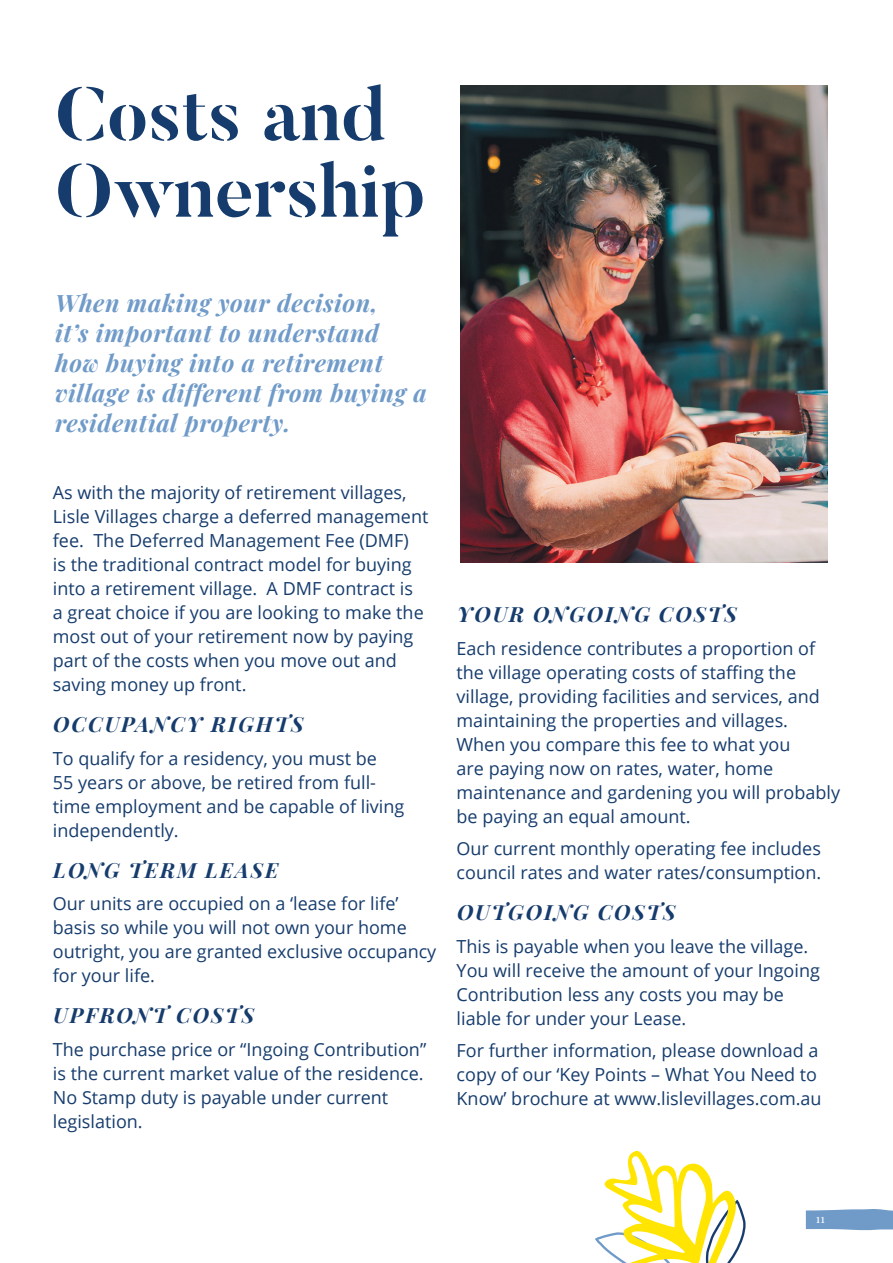
<style>
.page{position:relative;width:893px;height:1263px;background:#fff}
.page>*{position:absolute;margin:0;border:0;box-sizing:border-box;transform-origin:0 0}
.t1{font:700 75px/76.5px "Butler Stencil";color:#163c6d}
.t2{font:italic 24px/30px "Playfair Display";letter-spacing:.025em;color:#709bc9}
.t3{font:italic 21px "Playfair Display";letter-spacing:.095em;color:#163c6d}
.t4{font:18px/24px "Open Sans";color:#163c6d}
.t5{font:12px "Playfair Display";color:#fff}
</style>
<div class="page">
<img style="left:461px;top:85px;width:367px;height:478px">
<svg style="left:806px;top:1209px;width:87px;height:22px;background:#7fa5ce"></svg>
<svg style="left:595px;top:1151px;width:151px;height:112px"></svg>
<p class="t1" style="left:55px;top:77px;width:372px">Costs and<br>Ownership</p>
<p class="t2" style="left:55px;top:286px;width:373px">When making your decision,<br>it’s important to understand how buying into a retirement village is different from buying a residential property.</p>
<p class="t4" style="left:53px;top:480px;width:377px">As with the majority of retirement villages, Lisle Villages charge a deferred management fee. The Deferred Management Fee (DMF)<br>is the traditional contract model for buying into a retirement village. A DMF contract is<br>a great choice if you are looking to make the most out of your retirement now by paying part of the costs when you move out and saving money up front.</p>
<p class="t3" style="left:53px;top:708px;width:252px">OCCUPANCY RIGHTS</p>
<p class="t4" style="left:53px;top:746px;width:353px">To qualify for a residency, you must be<br>55 years or above, be retired from full&shy;time employment and be capable of living independently.</p>
<p class="t3" style="left:53px;top:854px;width:226px">LONG TERM LEASE</p>
<p class="t4" style="left:53px;top:891px;width:385px">Our units are occupied on a ‘lease for life’ basis so while you will not own your home outright, you are granted exclusive occupancy for your life.</p>
<p class="t3" style="left:53px;top:999px;width:202px">UPFRONT COSTS</p>
<p class="t4" style="left:53px;top:1037px;width:375px">The purchase price or “Ingoing Contribution” is the current market value of the residence.<br>No Stamp duty is payable under current legislation.</p>
<p class="t3" style="left:457px;top:598px;width:281px">YOUR ONGOING COSTS</p>
<p class="t4" style="left:457px;top:636px;width:385px">Each residence contributes a proportion of the village operating costs of staffing the village, providing facilities and services, and maintaining the properties and villages.<br>When you compare this fee to what you<br>are paying now on rates, water, home maintenance and gardening you will probably be paying an equal amount.</p>
<p class="t4" style="left:457px;top:836px;width:366px">Our current monthly operating fee includes council rates and water rates/consumption.</p>
<p class="t3" style="left:457px;top:896px;width:220px">OUTGOING COSTS</p>
<p class="t4" style="left:457px;top:934px;width:365px">This is payable when you leave the village.<br>You will receive the amount of your Ingoing Contribution less any costs you may be liable for under your Lease.</p>
<p class="t4" style="left:457px;top:1038px;width:367px">For further information, please download a copy of our ‘Key Points – What You Need to<br>Know’ brochure at www.lislevillages.com.au</p>
<p class="t5" style="left:816px;top:1209px;width:11px">11</p>
</div>
